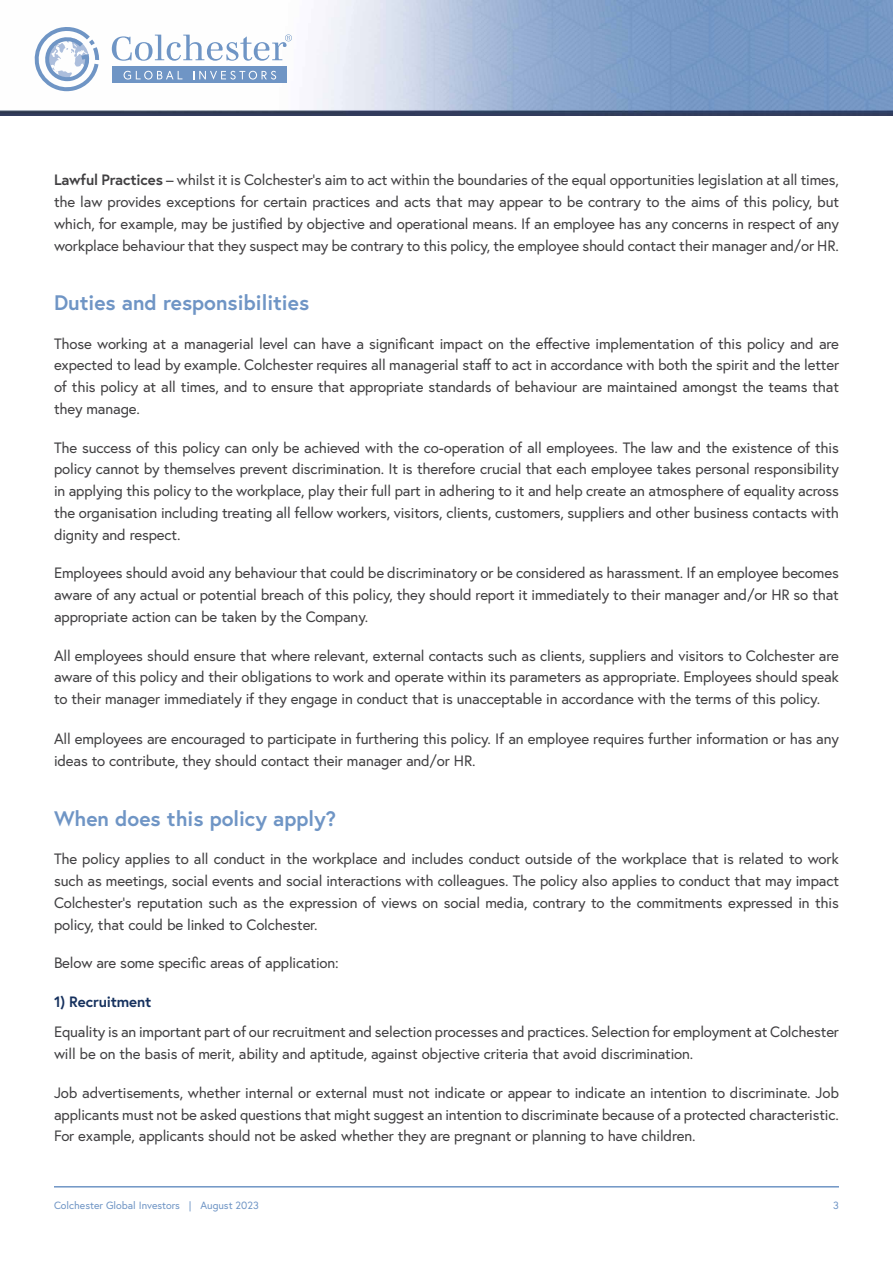
<style>
.page{position:relative;width:893px;height:1263px;background:#fff}
.page>*{position:absolute;margin:0;border:0;box-sizing:border-box;transform-origin:0 0}
.t1{font:700 21px "Europa";color:#6f95c5}
.t2{font:15px/21.8px "Europa";letter-spacing:-.01em;color:#414042;text-align:justify}
.t3{font:700 15px "Europa";letter-spacing:-.01em;color:#16315e}
.t4{font:10.5px "Europa";color:#6f95c5}
.s1{font-weight:700}
</style>
<div class="page">
<hr style="left:54px;top:1186px;width:785px;height:1px;background:#6f95c5">
<img style="left:0;top:0;width:893px;height:115px">
<div style="left:112px;top:67px;width:175px;height:16px;background:#6f95c5"></div>
<svg style="left:35px;top:27px;width:64px;height:64px"></svg>
<svg style="left:124px;top:71px;width:58px;height:9px"></svg>
<svg style="left:193px;top:71px;width:83px;height:9px"></svg>
<svg style="left:112px;top:34px;width:180px;height:27px"></svg>
<p class="t2" style="left:54px;top:169px;width:786px"><span class="s1">Lawful Practices</span> – whilst it is Colchester’s aim to act within the boundaries of the equal opportunities legislation at all times, the law provides exceptions for certain practices and acts that may appear to be contrary to the aims of this policy, but which, for example, may be justified by objective and operational means. If an employee has any concerns in respect of any workplace behaviour that they suspect may be contrary to this policy, the employee should contact their manager and/or HR.</p>
<h1 class="t1" style="left:54px;top:288px;width:257px">Duties and responsibilities</h1>
<p class="t2" style="left:54px;top:332px;width:787px">Those working at a managerial level can have a significant impact on the effective implementation of this policy and are expected to lead by example. Colchester requires all managerial staff to act in accordance with both the spirit and the letter of this policy at all times, and to ensure that appropriate standards of behaviour are maintained amongst the teams that they manage.</p>
<p class="t2" style="left:54px;top:436px;width:786px">The success of this policy can only be achieved with the co-operation of all employees. The law and the existence of this policy cannot by themselves prevent discrimination. It is therefore crucial that each employee takes personal responsibility in applying this policy to the workplace, play their full part in adhering to it and help create an atmosphere of equality across the organisation including treating all fellow workers, visitors, clients, customers, suppliers and other business contacts with dignity and respect.</p>
<p class="t2" style="left:54px;top:562px;width:786px">Employees should avoid any behaviour that could be discriminatory or be considered as harassment. If an employee becomes aware of any actual or potential breach of this policy, they should report it immediately to their manager and/or HR so that appropriate action can be taken by the Company.</p>
<p class="t2" style="left:54px;top:644px;width:786px">All employees should ensure that where relevant, external contacts such as clients, suppliers and visitors to Colchester are aware of this policy and their obligations to work and operate within its parameters as appropriate. Employees should speak to their manager immediately if they engage in conduct that is unacceptable in accordance with the terms of this policy.</p>
<p class="t2" style="left:54px;top:727px;width:786px;line-height:22.5px">All employees are encouraged to participate in furthering this policy. If an employee requires further information or has any ideas to contribute, they should contact their manager and/or HR.</p>
<h1 class="t1" style="left:54px;top:804px;width:284px">When does this policy apply?</h1>
<p class="t2" style="left:54px;top:848px;width:786px">The policy applies to all conduct in the workplace and includes conduct outside of the workplace that is related to work such as meetings, social events and social interactions with colleagues. The policy also applies to conduct that may impact Colchester’s reputation such as the expression of views on social media, contrary to the commitments expressed in this policy, that could be linked to Colchester.</p>
<p class="t2" style="left:54px;top:952px;width:286px">Below are some specific areas of application:</p>
<p class="t3" style="left:54px;top:991px;width:99px">1) Recruitment</p>
<p class="t2" style="left:54px;top:1021px;width:787px">Equality is an important part of our recruitment and selection processes and practices. Selection for employment at Colchester will be on the basis of merit, ability and aptitude, against objective criteria that avoid discrimination.</p>
<p class="t2" style="left:54px;top:1081px;width:786px">Job advertisements, whether internal or external must not indicate or appear to indicate an intention to discriminate. Job applicants must not be asked questions that might suggest an intention to discriminate because of a protected characteristic.<br>For example, applicants should not be asked whether they are pregnant or planning to have children.</p>
<p class="t4" style="left:54px;top:1198px;width:206px">Colchester Global Investors | August 2023</p>
<p class="t4" style="left:833px;top:1198px;width:7px">3</p>
</div>
